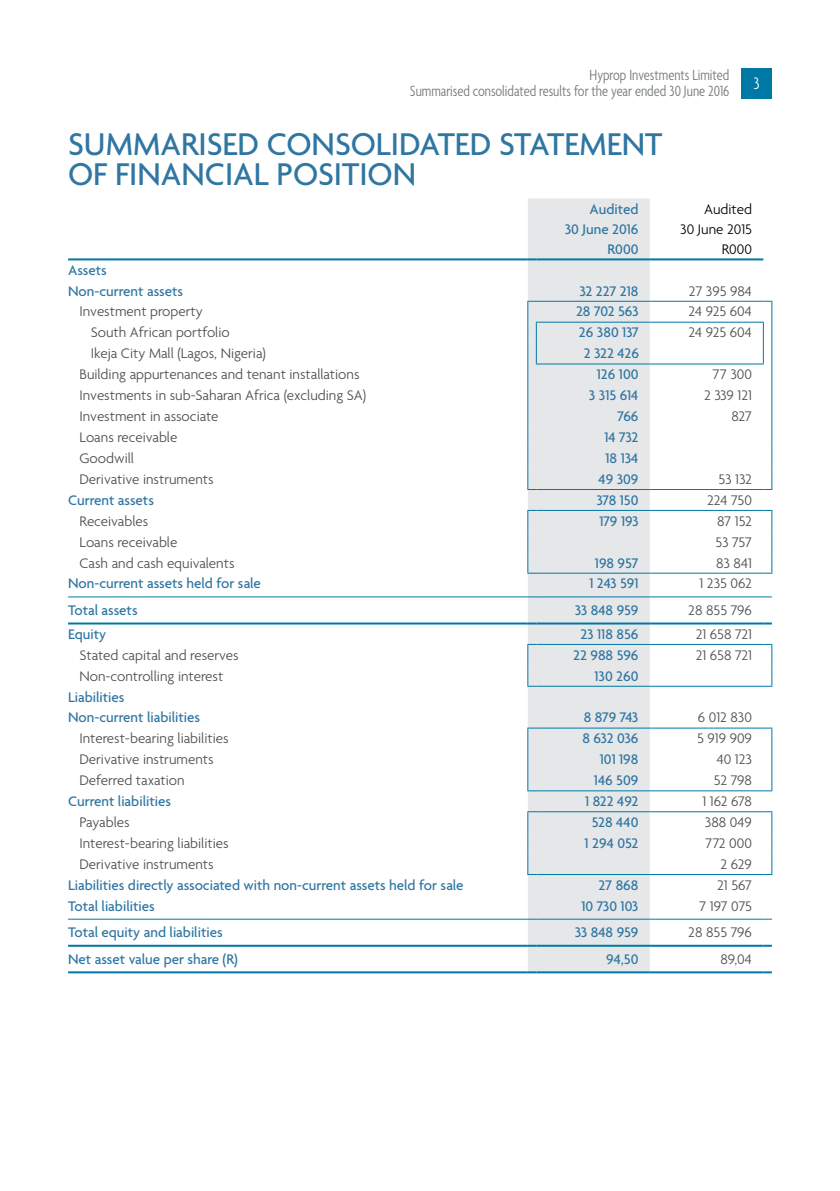
<style>
.page{position:relative;width:840px;height:1191px;background:#fff}
.page>*{position:absolute;margin:0;border:0;box-sizing:border-box;transform-origin:0 0}
.t1{font:500 34px/30px "Agenda";color:#2f76a2}
.t2{font:300 condensed 18px "Agenda";color:#fff;scale:.95 1}
.t3{font:300 condensed 16px/16px "Agenda";color:#6f767b;text-align:right;scale:.95 1}
.t4{font:300 15px "Agenda";color:#4d4d4f}
.t5{font:500 15px/20px "Agenda";color:#2f76a2}
.t6{font:300 15px/20px "Agenda";color:#000;text-align:right}
</style>
<div class="page">
<div style="left:740px;top:68px;width:31px;height:31px;background:#0078a5"></div>
<div style="left:527px;top:198px;width:122px;height:773px;background:#e6e7e8"></div>
<hr style="left:536px;top:301px;width:113px;height:1px;background:#0078a5">
<hr style="left:649px;top:301px;width:114px;height:1px;background:#0078a5">
<hr style="left:536px;top:489px;width:113px;height:1px;background:#0078a5">
<hr style="left:649px;top:489px;width:114px;height:1px;background:#0078a5">
<hr style="left:535px;top:322px;width:114px;height:1px;background:#0078a5">
<hr style="left:649px;top:322px;width:114px;height:1px;background:#0078a5">
<svg style="left:527px;top:301px;width:9px;height:189px;background:#cad9e0"></svg>
<svg style="left:762px;top:301px;width:10px;height:189px"></svg>
<hr style="left:535px;top:363px;width:114px;height:1px;background:#0078a5">
<hr style="left:649px;top:363px;width:114px;height:1px;background:#0078a5">
<hr style="left:536px;top:510px;width:113px;height:1px;background:#0078a5">
<hr style="left:649px;top:510px;width:114px;height:1px;background:#0078a5">
<hr style="left:536px;top:644px;width:113px;height:1px;background:#0078a5">
<hr style="left:649px;top:644px;width:114px;height:1px;background:#0078a5">
<svg style="left:527px;top:644px;width:9px;height:43px"></svg>
<hr style="left:536px;top:686px;width:113px;height:1px;background:#0078a5">
<hr style="left:649px;top:686px;width:114px;height:1px;background:#0078a5">
<svg style="left:763px;top:644px;width:9px;height:43px"></svg>
<hr style="left:536px;top:727px;width:113px;height:1px;background:#0078a5">
<hr style="left:649px;top:727px;width:114px;height:1px;background:#0078a5">
<svg style="left:527px;top:727px;width:9px;height:64px"></svg>
<hr style="left:536px;top:790px;width:113px;height:1px;background:#0078a5">
<hr style="left:649px;top:790px;width:114px;height:1px;background:#0078a5">
<svg style="left:763px;top:727px;width:9px;height:64px"></svg>
<hr style="left:536px;top:811px;width:113px;height:1px;background:#0078a5">
<hr style="left:649px;top:811px;width:114px;height:1px;background:#0078a5">
<svg style="left:527px;top:811px;width:9px;height:64px"></svg>
<hr style="left:536px;top:874px;width:113px;height:1px;background:#0078a5">
<hr style="left:649px;top:874px;width:114px;height:1px;background:#0078a5">
<svg style="left:763px;top:811px;width:9px;height:64px"></svg>
<hr style="left:68px;top:258px;width:459px;height:2px;background:#0078a5">
<svg style="left:527px;top:258px;width:9px;height:2px"></svg>
<hr style="left:536px;top:258px;width:113px;height:2px;background:#0078a5">
<hr style="left:649px;top:258px;width:114px;height:2px;background:#0078a5">
<svg style="left:527px;top:510px;width:9px;height:63px"></svg>
<hr style="left:536px;top:572px;width:113px;height:1px;background:#0078a5">
<hr style="left:649px;top:572px;width:114px;height:1px;background:#0078a5">
<svg style="left:763px;top:510px;width:9px;height:63px"></svg>
<hr style="left:68px;top:596px;width:459px;height:1px;background:#0078a5">
<hr style="left:536px;top:596px;width:113px;height:1px;background:#0078a5">
<hr style="left:649px;top:596px;width:114px;height:1px;background:#0078a5">
<hr style="left:68px;top:622px;width:459px;height:2px;background:#0078a5">
<svg style="left:527px;top:622px;width:9px;height:2px"></svg>
<hr style="left:536px;top:622px;width:113px;height:2px;background:#0078a5">
<hr style="left:649px;top:622px;width:114px;height:2px;background:#0078a5">
<svg style="left:763px;top:622px;width:8px;height:2px"></svg>
<hr style="left:68px;top:918px;width:459px;height:1px;background:#0078a5">
<hr style="left:536px;top:918px;width:113px;height:1px;background:#0078a5">
<hr style="left:649px;top:918px;width:114px;height:1px;background:#0078a5">
<hr style="left:68px;top:944px;width:459px;height:2px;background:#0078a5">
<svg style="left:527px;top:944px;width:9px;height:2px"></svg>
<hr style="left:536px;top:944px;width:113px;height:2px;background:#0078a5">
<hr style="left:649px;top:944px;width:114px;height:2px;background:#0078a5">
<svg style="left:763px;top:944px;width:8px;height:2px"></svg>
<hr style="left:68px;top:971px;width:459px;height:2px;background:#0078a5">
<svg style="left:527px;top:971px;width:9px;height:2px"></svg>
<hr style="left:536px;top:971px;width:113px;height:2px;background:#0078a5">
<hr style="left:649px;top:971px;width:114px;height:2px;background:#0078a5">
<svg style="left:763px;top:971px;width:8px;height:2px"></svg>
<p class="t3" style="left:409px;top:67px;width:337px">Hyprop Investments Limited<br>Summarised consolidated results for the year ended 30 June 2016</p>
<h1 class="t1" style="left:68px;top:131px;width:595px">SUMMARISED CONSOLIDATED STATEMENT<br>OF FINANCIAL POSITION</h1>
<p class="t5" style="left:564px;top:200px;width:75px;text-align:right">Audited<br>30 June 2016<br>R000</p>
<p class="t6" style="left:679px;top:200px;width:73px">Audited<br>30 June 2015<br>R000</p>
<p class="t5" style="left:68px;top:260px;width:116px;line-height:21px">Assets<br>Non-current assets</p>
<p class="t2" style="left:753px;top:73px;width:8px">3</p>
<p class="t5" style="left:579px;top:282px;width:61px">32 227 218</p>
<p class="t4" style="left:688px;top:283px;width:65px">27 395 984</p>
<p class="t4" style="left:79px;top:304px;width:125px">Investment property</p>
<p class="t5" style="left:575px;top:303px;width:64px">28 702 563</p>
<p class="t4" style="left:688px;top:304px;width:65px">24 925 604</p>
<p class="t4" style="left:91px;top:324px;width:140px">South African portfolio</p>
<p class="t5" style="left:578px;top:323px;width:61px">26 380 137</p>
<p class="t4" style="left:688px;top:324px;width:65px">24 925 604</p>
<p class="t4" style="left:91px;top:345px;width:176px">Ikeja City Mall (Lagos, Nigeria)</p>
<p class="t5" style="left:583px;top:344px;width:57px">2 322 426</p>
<p class="t4" style="left:79px;top:366px;width:281px">Building appurtenances and tenant installations</p>
<p class="t5" style="left:596px;top:365px;width:43px">126 100</p>
<p class="t4" style="left:712px;top:366px;width:41px">77 300</p>
<p class="t4" style="left:79px;top:387px;width:288px">Investments in sub-Saharan Africa (excluding SA)</p>
<p class="t5" style="left:588px;top:386px;width:51px">3 315 614</p>
<p class="t4" style="left:703px;top:387px;width:49px">2 339 121</p>
<p class="t4" style="left:79px;top:408px;width:140px">Investment in associate</p>
<p class="t5" style="left:617px;top:407px;width:22px">766</p>
<p class="t4" style="left:731px;top:408px;width:22px">827</p>
<p class="t4" style="left:79px;top:429px;width:99px">Loans receivable</p>
<p class="t5" style="left:604px;top:428px;width:35px">14 732</p>
<p class="t4" style="left:79px;top:450px;width:56px">Goodwill</p>
<p class="t5" style="left:605px;top:449px;width:34px">18 134</p>
<p class="t4" style="left:79px;top:471px;width:135px">Derivative instruments</p>
<p class="t5" style="left:598px;top:470px;width:42px">49 309</p>
<p class="t4" style="left:718px;top:471px;width:35px">53 132</p>
<p class="t5" style="left:68px;top:491px;width:87px">Current assets</p>
<p class="t5" style="left:596px;top:491px;width:43px">378 150</p>
<p class="t4" style="left:706px;top:492px;width:46px">224 750</p>
<p class="t4" style="left:79px;top:513px;width:70px">Receivables</p>
<p class="t5" style="left:599px;top:512px;width:40px">179 193</p>
<p class="t4" style="left:716px;top:513px;width:36px">87 152</p>
<p class="t4" style="left:79px;top:534px;width:99px">Loans receivable</p>
<p class="t4" style="left:715px;top:534px;width:38px">53 757</p>
<p class="t4" style="left:79px;top:554px;width:156px">Cash and cash equivalents</p>
<p class="t5" style="left:594px;top:553px;width:45px">198 957</p>
<p class="t4" style="left:715px;top:554px;width:37px">83 841</p>
<p class="t5" style="left:68px;top:574px;width:194px">Non-current assets held for sale</p>
<p class="t5" style="left:589px;top:574px;width:51px">1 243 591</p>
<p class="t4" style="left:699px;top:575px;width:54px">1 235 062</p>
<p class="t5" style="left:68px;top:601px;width:71px">Total assets</p>
<p class="t5" style="left:574px;top:601px;width:65px">33 848 959</p>
<p class="t4" style="left:688px;top:602px;width:65px">28 855 796</p>
<p class="t5" style="left:68px;top:625px;width:40px">Equity</p>
<p class="t5" style="left:580px;top:625px;width:60px">23 118 856</p>
<p class="t4" style="left:695px;top:626px;width:58px">21 658 721</p>
<p class="t4" style="left:79px;top:647px;width:161px">Stated capital and reserves</p>
<p class="t5" style="left:573px;top:646px;width:67px">22 988 596</p>
<p class="t4" style="left:695px;top:647px;width:58px">21 658 721</p>
<p class="t4" style="left:79px;top:667px;width:145px">Non-controlling interest</p>
<p class="t5" style="left:594px;top:666px;width:45px">130 260</p>
<p class="t5" style="left:68px;top:687px;width:134px;line-height:21px">Liabilities<br>Non-current liabilities</p>
<p class="t5" style="left:583px;top:708px;width:56px">8 879 743</p>
<p class="t4" style="left:697px;top:709px;width:56px">6 012 830</p>
<p class="t4" style="left:79px;top:730px;width:151px">Interest-bearing liabilities</p>
<p class="t5" style="left:582px;top:729px;width:57px">8 632 036</p>
<p class="t4" style="left:696px;top:730px;width:56px">5 919 909</p>
<p class="t4" style="left:79px;top:751px;width:135px">Derivative instruments</p>
<p class="t5" style="left:599px;top:750px;width:40px">101 198</p>
<p class="t4" style="left:716px;top:751px;width:37px">40 123</p>
<p class="t4" style="left:79px;top:772px;width:107px">Deferred taxation</p>
<p class="t5" style="left:593px;top:771px;width:46px">146 509</p>
<p class="t4" style="left:713px;top:772px;width:40px">52 798</p>
<p class="t5" style="left:68px;top:792px;width:104px">Current liabilities</p>
<p class="t5" style="left:585px;top:792px;width:55px">1 822 492</p>
<p class="t4" style="left:702px;top:793px;width:51px">1 162 678</p>
<p class="t4" style="left:79px;top:814px;width:52px">Payables</p>
<p class="t5" style="left:591px;top:813px;width:48px">528 440</p>
<p class="t4" style="left:704px;top:814px;width:49px">388 049</p>
<p class="t4" style="left:79px;top:835px;width:151px">Interest-bearing liabilities</p>
<p class="t5" style="left:584px;top:834px;width:55px">1 294 052</p>
<p class="t4" style="left:705px;top:835px;width:48px">772 000</p>
<p class="t4" style="left:79px;top:856px;width:135px">Derivative instruments</p>
<p class="t4" style="left:720px;top:856px;width:33px">2 629</p>
<p class="t5" style="left:68px;top:876px;width:397px">Liabilities directly associated with non-current assets held for sale</p>
<p class="t5" style="left:598px;top:876px;width:41px">27 868</p>
<p class="t4" style="left:716px;top:877px;width:36px">21 567</p>
<p class="t5" style="left:68px;top:896px;width:88px">Total liabilities</p>
<p class="t5" style="left:581px;top:896px;width:58px">10 730 103</p>
<p class="t4" style="left:699px;top:897px;width:54px">7 197 075</p>
<p class="t5" style="left:68px;top:923px;width:156px">Total equity and liabilities</p>
<p class="t5" style="left:574px;top:923px;width:65px">33 848 959</p>
<p class="t4" style="left:688px;top:924px;width:65px">28 855 796</p>
<p class="t5" style="left:68px;top:950px;width:171px">Net asset value per share (R)</p>
<p class="t5" style="left:605px;top:950px;width:34px">94,50</p>
<p class="t4" style="left:720px;top:951px;width:33px">89,04</p>
</div>
